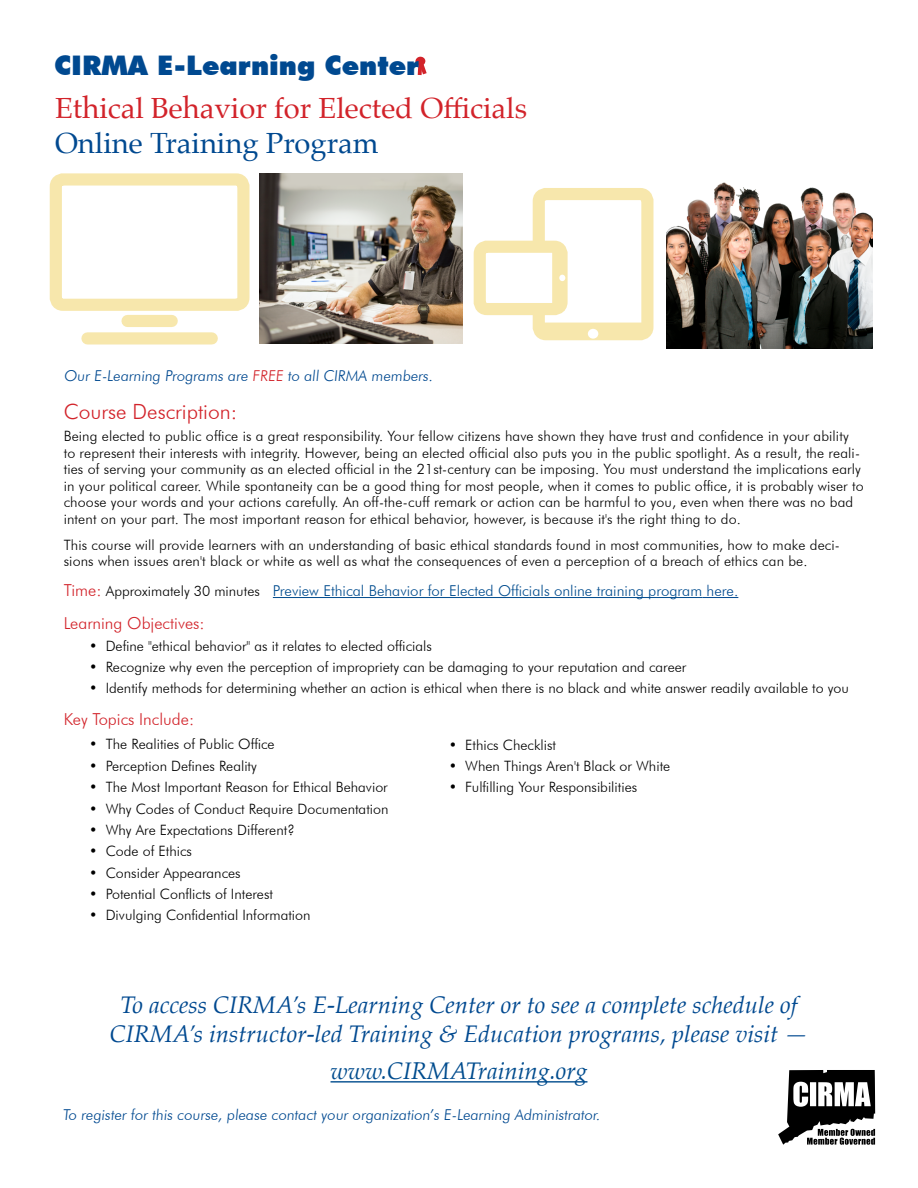
<style>
.page{position:relative;width:918px;height:1188px;background:#fff}
.page>*{position:absolute;margin:0;border:0;box-sizing:border-box;transform-origin:0 0}
.t1{font:29.1px "Palatino";color:#d2232a}
.t2{font:29.1px "Palatino";color:#004990}
.t3{font:900 27px "Futura BT";color:#004990}
.t4{font:italic 24px/28.5px "Palatino";color:#004990;text-align:center}
.t5{font:italic 24px "Palatino";color:#004c8e}
.t6{font:300 21px "Futura BT";color:#d2232a}
.t7{font:300 16.5px/32.7px "Futura BT";color:#d2232a}
.t8{font:300 15px "Futura BT";color:#004990}
.t9{font:300 15px "Futura BT";color:#004c8e}
.t10{font:300 14.25px/16.5px "Futura BT";letter-spacing:.01em;color:#000}
.s1{color:#d2232a}
.s2{color:#004990}
</style>
<div class="page">
<hr style="left:273px;top:597px;width:429px;height:1px;background:#004c8e">
<hr style="left:702px;top:597px;width:36px;height:1px;background:#004990">
<div style="left:533px;top:188px;width:120px;height:152px;border:12px solid #f7e7ac;border-radius:7px"></div>
<div style="left:540px;top:323px;width:105px;height:12px;background:#f7e7ac"></div>
<div style="left:588px;top:329px;width:10px;height:10px;background:#fff;border-radius:50%"></div>
<div style="left:480px;top:247px;width:82px;height:62px;background:#fff;border-radius:7px"></div>
<div style="left:474px;top:241px;width:94px;height:74px;border:12px solid #f7e7ac;border-radius:7px"></div>
<div style="left:552px;top:246px;width:12px;height:65px;background:#f7e7ac"></div>
<svg style="left:559px;top:275px;width:6px;height:6px"></svg>
<div style="left:50px;top:173px;width:200px;height:138px;border:12px solid #f7e7ac;border-radius:7px"></div>
<div style="left:128px;top:315px;width:44px;height:12px;background:#f7e7ac"></div>
<div style="left:87px;top:332px;width:125px;height:13px;background:#f7e7ac"></div>
<svg style="left:417px;top:65px;width:10px;height:10px"></svg>
<svg style="left:415px;top:56px;width:11px;height:10px"></svg>
<img style="left:666px;top:182px;width:207px;height:167px">
<svg style="left:778px;top:1070px;width:97px;height:75px"></svg>
<hr style="left:331px;top:1081px;width:256px;height:2px;background:#004c8e">
<img style="left:259px;top:173px;width:204px;height:171px">
<h2 class="t3" style="left:54px;top:49px;width:367px">CIRMA E-Learning Center</h2>
<h1 class="t1" style="left:55px;top:84px;width:473px">Ethical Behavior for Elected Officials</h1>
<h1 class="t2" style="left:55px;top:119px;width:325px">Online Training Program</h1>
<p class="t8" style="left:64px;top:367px;width:372px">Our -E Learning Programs are <span class="s1">FREE</span> to all CIRMA members.</p>
<h3 class="t6" style="left:64px;top:399px;width:175px">Course Description:</h3>
<p class="t10" style="left:64px;top:428px;width:787px">Being elected to public office is a great responsibility. Your fellow citizens have shown they have trust and confidence in your ability</p>
<p class="t10" style="left:64px;top:461px;width:799px">ties of serving your community as an elected official in the 21st-century can be imposing. You must understand the implications early</p>
<p class="t10" style="left:64px;top:444px;width:798px">to represent their interests with integrity. However, being an elected official also puts you in the public spotlight. As a result, the reali-</p>
<p class="t10" style="left:64px;top:477px;width:801px">in your political career. While spontaneity can be a good thing for most people, when it comes to public office isit, probably wiser to choose your words and your actions carefully. An off-the-cuff remark or action can be harmful to you, even when there was no bad intent on your part. The most important reason for ethical behavior, however is, because s'i t the right thing to do.</p>
<p class="t10" style="left:64px;top:553px;width:745px">sions when issues arent' black or white as well as what the consequences of even a perception of a breach of ethics can be.</p>
<p class="t10" style="left:64px;top:536px;width:778px">This course will provide learners with an understanding of basic ethical standards found in most communities, how to make deci-</p>
<p class="t9" style="left:273px;top:581px;width:467px">Preview Ethical Behavior for Elected Officials online training program <span class="s2">here.</span></p>
<p class="t7" style="left:64px;top:574px;width:142px">Time:<br>Learning Objectives:</p>
<p class="t10" style="left:106px;top:637px;width:328px">Define "ethical behavior" as it relates to elected officials</p>
<p class="t10" style="left:106px;top:582px;width:155px">Approximately 30 minutes</p>
<p class="t10" style="left:89px;top:637px;width:10px">•</p>
<p class="t10" style="left:89px;top:658px;width:10px">•</p>
<p class="t10" style="left:106px;top:658px;width:582px">Recognize why even the perception of impropriety can be damaging to your reputation and career</p>
<p class="t10" style="left:106px;top:680px;width:745px">Identify methods for determining whether an action is ethical when there is no black and white answer readily available to you</p>
<p class="t10" style="left:89px;top:680px;width:10px">•</p>
<p class="t7" style="left:64px;top:703px;width:132px">Key Topics Include:</p>
<p class="t10" style="left:106px;top:736px;width:170px">The Realities of Public Office</p>
<p class="t10" style="left:465px;top:736px;width:92px">Ethics Checklist</p>
<p class="t10" style="left:89px;top:736px;width:10px">•</p>
<p class="t10" style="left:449px;top:736px;width:10px">•</p>
<p class="t10" style="left:89px;top:757px;width:10px">•</p>
<p class="t10" style="left:106px;top:757px;width:153px">Perception Defines Reality</p>
<p class="t10" style="left:449px;top:758px;width:10px">•</p>
<p class="t10" style="left:465px;top:758px;width:207px">When Things Arent' Black or White</p>
<p class="t10" style="left:89px;top:779px;width:10px">•</p>
<p class="t10" style="left:106px;top:779px;width:284px">The Most Important Reason for Ethical Behavior</p>
<p class="t10" style="left:449px;top:779px;width:10px">•</p>
<p class="t10" style="left:465px;top:779px;width:173px">Fulfilling Your Responsibilities</p>
<p class="t10" style="left:89px;top:800px;width:10px">•</p>
<p class="t10" style="left:106px;top:800px;width:284px">Why Codes of Conduct Require Documentation</p>
<p class="t10" style="left:89px;top:821px;width:10px">•</p>
<p class="t10" style="left:106px;top:821px;width:190px">Why Are Expectations Different?</p>
<p class="t10" style="left:89px;top:843px;width:10px">•</p>
<p class="t10" style="left:106px;top:843px;width:88px">Code of Ethics</p>
<p class="t10" style="left:89px;top:864px;width:10px">•</p>
<p class="t10" style="left:106px;top:864px;width:137px">Consider Appearances</p>
<p class="t10" style="left:89px;top:886px;width:10px">•</p>
<p class="t10" style="left:106px;top:886px;width:169px">Potential Conflicts of Interest</p>
<p class="t10" style="left:89px;top:907px;width:10px">•</p>
<p class="t10" style="left:106px;top:907px;width:206px">Divulging Confidential Information</p>
<h3 class="t4" style="left:110px;top:990px;width:700px">To access CIRMA Es’ -Learning Center or to see a complete schedule of<br>CIRMA s’ instructor-led Training &amp; Education programs, please visit —</h3>
<h3 class="t5" style="left:331px;top:1051px;width:258px">www.CIRMATraining.org</h3>
<p class="t8" style="left:63px;top:1106px;width:371px">To register for this course, please contact your organization</p>
<p class="t8" style="left:429px;top:1106px;width:171px">-Es’ Learning Administrator</p>
<p class="t8" style="left:596px;top:1106px;width:8px">.</p>
</div>
